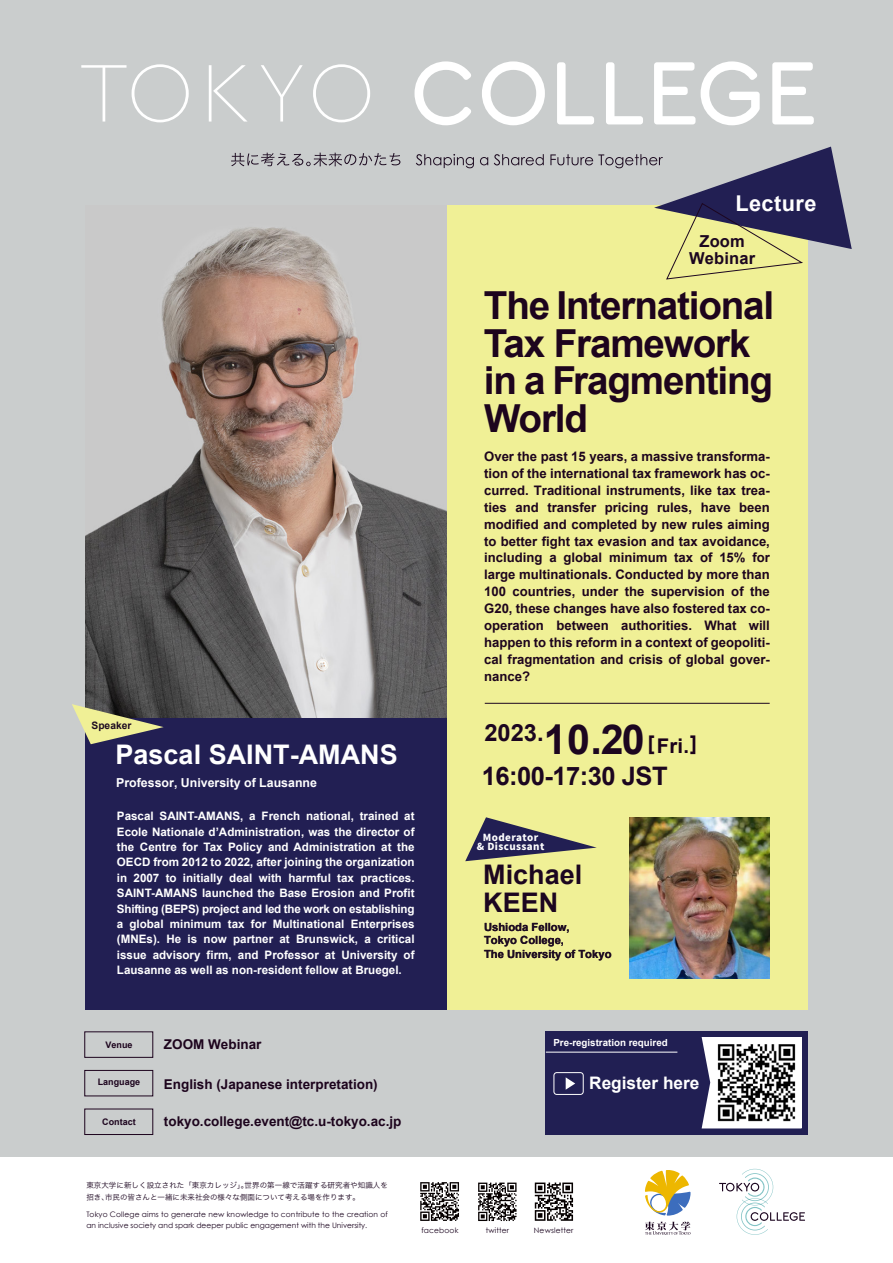
<style>
.page{position:relative;width:893px;height:1263px;background:#cacdcd}
.page>*{position:absolute;margin:0;border:0;box-sizing:border-box;transform-origin:0 0}
.t1{font:700 38.62px/37.5px "Arial";letter-spacing:-.03em;color:#1d041d}
.t2{font:700 27px "Arial";color:#fff}
.t3{font:700 27px/27.8px "Arial";color:#1c0620}
.t4{font:700 25.5px "Arial";letter-spacing:-.02em;color:#1c0620}
.t5{font:700 21.75px "Arial";letter-spacing:.02em;color:#fff}
.t6{font:700 20.25px "Arial";color:#1b011b}
.t7{font:700 17.25px "Arial";color:#fff}
.t8{font:700 16.5px/16.9px "Arial";letter-spacing:.01em;color:#1c0620;text-align:center}
.t9{font:700 13.5px "Arial";color:#1d041d}
.t10{font:700 13.12px/16.9px "Arial";color:#1d041d;text-align:justify}
.t11{font:700 12.38px "Arial";color:#fff}
.t12{font:700 11.62px/15.4px "Arial";color:#fff;text-align:justify}
.t13{font:700 11.25px/13.5px "Arial";color:#1e0c22}
.t14{font:700 10.27px "Arial";color:#1e0c22}
.t15{font:700 9.75px "Arial";color:#fff}
.t16{font:900 9.75px/9.4px "Noto Sans CJ Kjp";letter-spacing:.04em;color:#fff;text-align:center}
.t17{font:700 9px "Arial";color:#1d041e}
.t18{font:7.5px/10.5px "Century Gothic";letter-spacing:.015em;color:#1c0620}
.t19{font:7.5px/12px "Hira Kaku Pro N W3";letter-spacing:.005em;color:#1c0620}
.s1{font-size:41.25px;color:#1c0620}
</style>
<div class="page">
<svg style="left:231px;top:153px;width:169px;height:13px"></svg>
<svg style="left:416px;top:154px;width:58px;height:14px"></svg>
<svg style="left:480px;top:157px;width:8px;height:8px"></svg>
<svg style="left:494px;top:154px;width:50px;height:11px"></svg>
<svg style="left:414px;top:61px;width:57px;height:64px"></svg>
<svg style="left:482px;top:61px;width:63px;height:64px"></svg>
<svg style="left:557px;top:62px;width:37px;height:62px"></svg>
<svg style="left:606px;top:62px;width:37px;height:62px"></svg>
<svg style="left:654px;top:62px;width:41px;height:62px"></svg>
<svg style="left:701px;top:61px;width:59px;height:64px"></svg>
<svg style="left:772px;top:62px;width:42px;height:62px"></svg>
<svg style="left:81px;top:64px;width:108px;height:58px"></svg>
<svg style="left:209px;top:65px;width:38px;height:57px"></svg>
<svg style="left:261px;top:65px;width:42px;height:57px"></svg>
<svg style="left:313px;top:64px;width:57px;height:58px"></svg>
<div style="left:0;top:1157px;width:893px;height:106px;background:#fff"></div>
<svg style="left:719px;top:1169px;width:86px;height:66px"></svg>
<svg style="left:420px;top:1182px;width:39px;height:39px"></svg>
<svg style="left:478px;top:1182px;width:39px;height:39px"></svg>
<div style="left:533px;top:1181px;width:42px;height:41px;background:linear-gradient(to bottom,#f4f4f4,#f7f7f7)"></div>
<svg style="left:535px;top:1182px;width:38px;height:39px"></svg>
<svg style="left:645px;top:1170px;width:45px;height:45px"></svg>
<svg style="left:645px;top:1221px;width:45px;height:14px"></svg>
<div style="left:85px;top:205px;width:723px;height:805px;background:#f0f096"></div>
<div style="left:85px;top:205px;width:361px;height:805px;background:#221f53"></div>
<svg style="left:550px;top:147px;width:302px;height:133px"></svg>
<img style="left:630px;top:817px;width:140px;height:161px">
<svg style="left:465px;top:817px;width:132px;height:44px"></svg>
<hr style="left:485px;top:703px;width:285px;height:1px;background:#1c0620">
<img style="left:85px;top:205px;width:361px;height:513px">
<svg style="left:72px;top:704px;width:92px;height:40px"></svg>
<div style="left:546px;top:1031px;width:262px;height:103px;background:#211f53"></div>
<svg style="left:702px;top:1037px;width:100px;height:91px"></svg>
<hr style="left:546px;top:1052px;width:131px;height:1px;background:#fff">
<svg style="left:566px;top:1077px;width:9px;height:13px"></svg>
<div style="left:554px;top:1072px;width:29px;height:23px;border:1px solid #fff;border-radius:3px"></div>
<div style="left:84px;top:1070px;width:69px;height:26px;border:1px solid #1d041e"></div>
<div style="left:84px;top:1109px;width:69px;height:26px;border:1px solid #1d041e"></div>
<div style="left:84px;top:1031px;width:69px;height:27px;border:1px solid #1d041e"></div>
<img style="left:711px;top:1038px;width:90px;height:90px">
<h3 class="t5" style="left:735px;top:189px;width:83px">Lecture</h3>
<p class="t8" style="left:689px;top:233px;width:68px">Zoom<br>Webinar</p>
<p class="t14" style="left:92px;top:719px;width:41px">Speaker</p>
<h2 class="t2" style="left:116px;top:737px;width:284px">Pascal SAINT-AMANS</h2>
<p class="t11" style="left:116px;top:774px;width:202px">Professor, University of Lausanne</p>
<p class="t12" style="left:117px;top:809px;width:299px">Pascal SAINT-AMANS, a French national, trained at Ecole Nationale d’Administration, was the director of the Centre for Tax Policy and Administration at the OECD from 2012 to 2022, after joining the organization in 2007 to initially deal with harmful tax practices.<br>SAINT-AMANS launched the Base Erosion and Profit Shifting (BEPS) project and led the work on establishing a global minimum tax for Multinational Enterprises (MNEs). He is now partner at Brunswick, a critical issue advisory firm, and Professor at University of Lausanne as well as non-resident fellow at Bruegel.</p>
<p class="t17" style="left:106px;top:1039px;width:29px">Venue</p>
<p class="t9" style="left:164px;top:1036px;width:99px">ZOOM Webinar</p>
<h1 class="t1" style="left:484px;top:288px;width:292px">The International<br>Tax Framework in a Fragmenting<br>World</h1>
<p class="t10" style="left:484px;top:449px;width:287px">Over the past 15 years, a massive transforma&shy;tion of the international tax framework has oc&shy;curred. Traditional instruments, like tax trea&shy;ties and transfer pricing rules, have been modified and completed by new rules aiming to better fight tax evasion and tax avoidance, including a global minimum tax of 15% for large multinationals. Conducted by more than 100 countries, under the supervision of the G20, these changes have also fostered tax co&shy;operation between authorities. What will happen to this reform in a context of geopoliti&shy;cal fragmentation and crisis of global gover&shy;nance?</p>
<h3 class="t6" style="left:484px;top:732px;width:214px"><sup>2023.</sup><span class="s1">10.20</span>[Fri.]</h3>
<h3 class="t4" style="left:482px;top:759px;width:187px">16:00-17:30 JST</h3>
<p class="t16" style="left:477px;top:833px;width:69px">Moderator<br>&amp; Discussant</p>
<h2 class="t3" style="left:483px;top:862px;width:101px">Michael<br>KEEN</h2>
<p class="t13" style="left:484px;top:920px;width:129px">Ushioda Fellow,<br>Tokyo College,<br>The University of Tokyo</p>
<p class="t15" style="left:553px;top:1036px;width:116px">Pre-registration required</p>
<p class="t17" style="left:98px;top:1076px;width:44px">Language</p>
<p class="t9" style="left:164px;top:1075px;width:215px">English (Japanese interpretation)</p>
<h3 class="t7" style="left:589px;top:1072px;width:112px">Register here</h3>
<p class="t17" style="left:102px;top:1116px;width:35px">Contact</p>
<p class="t9" style="left:164px;top:1113px;width:239px">tokyo.college.event@tc.u-tokyo.ac.jp</p>
<p class="t19" style="left:86px;top:1179px;width:303px">東京大学に新しく設立された「東京カレッジ」。世界の第一線で活躍する研究者や知識人を招き、市民の皆さんと一緒に未来社会の様々な側面について考える場を作ります。</p>
<p class="t18" style="left:86px;top:1209px;width:303px">Tokyo College aims to generate new knowledge to contribute to the creation of an inclusive society and spark deeper public engagement with the University.</p>
<p class="t18" style="left:421px;top:1225px;width:39px">facebook</p>
<p class="t18" style="left:486px;top:1225px;width:25px">twitter</p>
<p class="t18" style="left:534px;top:1225px;width:41px">Newsletter</p>
</div>
